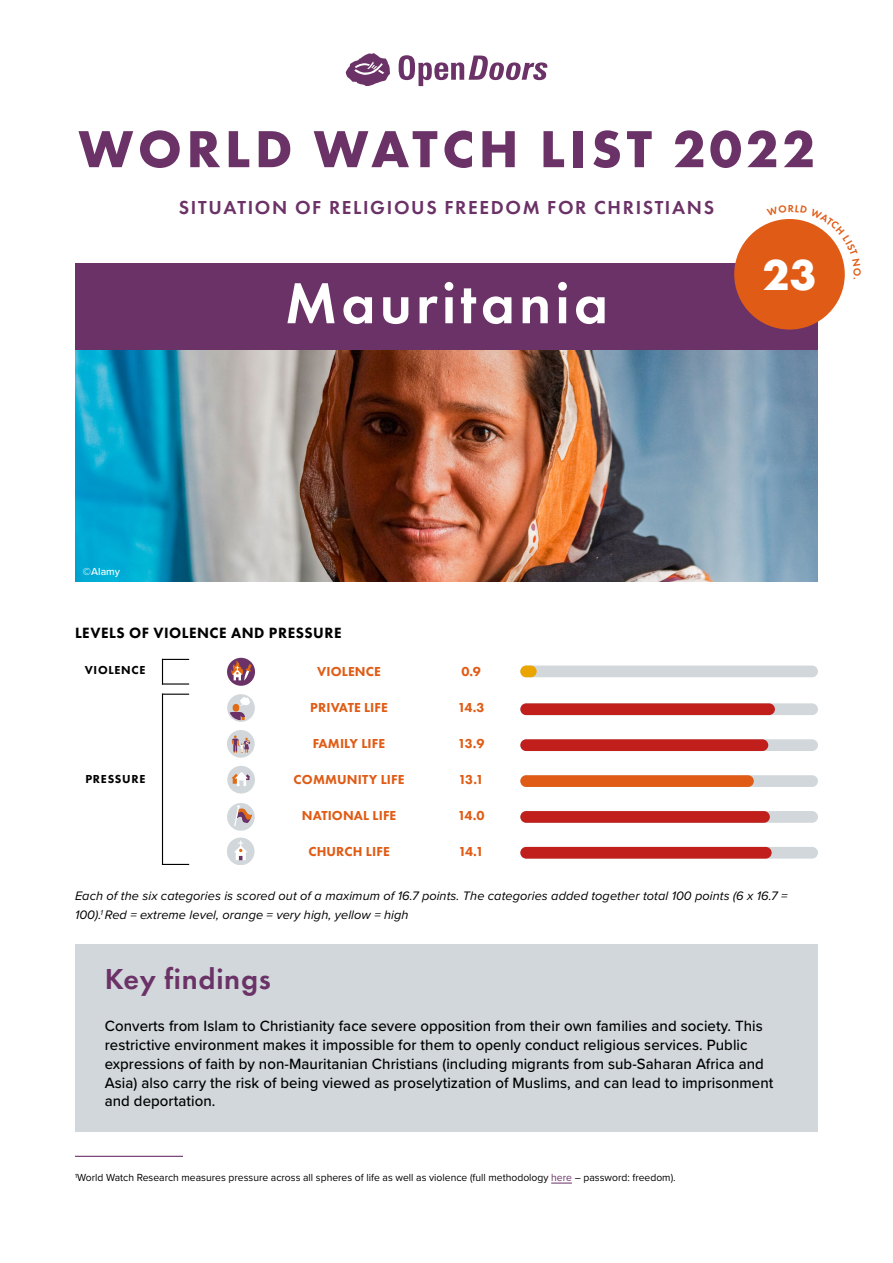
<style>
.page{position:relative;width:893px;height:1263px;background:#fff}
.page>*{position:absolute;margin:0;border:0;box-sizing:border-box;transform-origin:0 0}
.t1{font:600 60px "Futura PT";letter-spacing:.07em;color:#fff}
.t2{font:700 54px "Futura PT";letter-spacing:.085em;color:#6b3267}
.t3{font:700 45px "Futura PT";color:#fff}
.t4{font:600 30px "Futura PT";letter-spacing:.025em;color:#6b3267}
.t5{font:600 19.5px "Futura PT";letter-spacing:.085em;color:#6b3267}
.t6{font:500 15.45px/18.8px "Proxima Nova";letter-spacing:.005em;color:#000}
.t7{font:800 15.45px "Futura PT";letter-spacing:.035em;color:#000}
.t8{font:800 13.5px "Futura PT";letter-spacing:.01em;color:#e05c16}
.t9{font:italic 12.75px/18.8px "Proxima Nova";letter-spacing:.005em;color:#000}
.t10{font:800 12px "Futura PT";letter-spacing:.06em;color:#000}
.t11{font:10.65px "Proxima Nova";color:#000}
.t12{font:500 10.5px "Proxima Nova";letter-spacing:.005em;color:#fff}
.s1{color:#6b3267}
</style>
<div class="page">
<div style="left:520px;top:847px;width:298px;height:12px;background:#d1d7da;border-radius:6px"></div>
<div style="left:520px;top:847px;width:252px;height:12px;background:#c01f1c;border-radius:6px"></div>
<div style="left:520px;top:739px;width:298px;height:12px;background:#d1d7da;border-radius:6px"></div>
<div style="left:520px;top:739px;width:248px;height:12px;background:#c01f1c;border-radius:6px"></div>
<div style="left:520px;top:703px;width:298px;height:12px;background:#d1d7da;border-radius:6px"></div>
<div style="left:520px;top:703px;width:255px;height:12px;background:#c01f1c;border-radius:6px"></div>
<div style="left:520px;top:665px;width:298px;height:12px;background:#d1d7da;border-radius:6px"></div>
<div style="left:520px;top:775px;width:298px;height:12px;background:#d1d7da;border-radius:6px"></div>
<div style="left:520px;top:811px;width:298px;height:12px;background:#d1d7da;border-radius:6px"></div>
<div style="left:520px;top:811px;width:250px;height:12px;background:#c01f1c;border-radius:6px"></div>
<div style="left:520px;top:775px;width:234px;height:12px;background:#e05c16;border-radius:6px"></div>
<div style="left:520px;top:665px;width:17px;height:12px;background:#eba500;border-radius:6px"></div>
<div style="left:75px;top:944px;width:743px;height:188px;background:#d1d7da"></div>
<hr style="left:75px;top:1156px;width:108px;height:1px;background:#6b3267">
<svg style="left:551px;top:1183px;width:21px;height:1px"></svg>
<svg style="left:345px;top:53px;width:45px;height:33px"></svg>
<svg style="left:399px;top:55px;width:148px;height:31px"></svg>
<img style="left:75px;top:349px;width:743px;height:232px">
<div style="left:75px;top:263px;width:743px;height:86px;background:#6b3267"></div>
<svg style="left:163px;top:694px;width:26px;height:1px"></svg>
<svg style="left:163px;top:864px;width:26px;height:1px"></svg>
<hr style="left:162px;top:694px;width:1px;height:171px;background:#000">
<svg style="left:162px;top:659px;width:27px;height:26px"></svg>
<div style="left:734px;top:219px;width:111px;height:111px;background:#e05c16;border-radius:50%"></div>
<svg style="left:227px;top:658px;width:28px;height:28px"></svg>
<svg style="left:230px;top:660px;width:22px;height:20px"></svg>
<div style="left:227px;top:803px;width:28px;height:27px;background:#d1d7da;border-radius:50%"></div>
<svg style="left:234px;top:805px;width:18px;height:21px"></svg>
<div style="left:227px;top:837px;width:28px;height:28px;background:#d1d7da;border-radius:50%"></div>
<svg style="left:234px;top:840px;width:13px;height:20px"></svg>
<div style="left:227px;top:694px;width:28px;height:28px;background:#d1d7da;border-radius:50%"></div>
<svg style="left:240px;top:697px;width:10px;height:9px"></svg>
<div style="left:233px;top:704px;width:6px;height:7px;background:#e06b13;border-radius:3px"></div>
<svg style="left:230px;top:712px;width:15px;height:8px"></svg>
<div style="left:227px;top:730px;width:28px;height:27px;background:#d1d7da;border-radius:50%"></div>
<svg style="left:232px;top:735px;width:18px;height:18px"></svg>
<div style="left:227px;top:766px;width:28px;height:27px;background:#d1d7da;border-radius:50%"></div>
<svg style="left:231px;top:772px;width:19px;height:14px"></svg>
<svg style="left:766px;top:219px;width:79px;height:60px"></svg>
<h2 class="t2" style="left:78px;top:114px;width:738px">WORLD WATCH LIST 2022</h2>
<p class="t5" style="left:179px;top:195px;width:537px">SITUATION OF RELIGIOUS FREEDOM FOR CHRISTIANS</p>
<p class="t12" style="left:83px;top:564px;width:39px">©Alamy</p>
<h1 class="t1" style="left:285px;top:266px;width:325px">Mauritania</h1>
<p class="t7" style="left:75px;top:623px;width:268px">LEVELS OF VIOLENCE AND PRESSURE</p>
<p class="t10" style="left:85px;top:662px;width:62px">VIOLENCE</p>
<p class="t10" style="left:85px;top:771px;width:62px">PRESSURE</p>
<p class="t8" style="left:317px;top:663px;width:65px">VIOLENCE</p>
<p class="t8" style="left:310px;top:699px;width:79px">PRIVATE LIFE</p>
<p class="t8" style="left:313px;top:735px;width:74px">FAMILY LIFE</p>
<p class="t8" style="left:294px;top:771px;width:112px">COMMUNITY LIFE</p>
<p class="t8" style="left:302px;top:807px;width:96px">NATIONAL LIFE</p>
<p class="t8" style="left:308px;top:843px;width:83px">CHURCH LIFE</p>
<p class="t8" style="left:461px;top:663px;width:21px">0.9</p>
<p class="t8" style="left:458px;top:699px;width:28px">14.3</p>
<p class="t8" style="left:458px;top:735px;width:28px">13.9</p>
<p class="t8" style="left:458px;top:771px;width:27px">13.1</p>
<p class="t8" style="left:458px;top:807px;width:28px">14.0</p>
<p class="t8" style="left:458px;top:843px;width:27px">14.1</p>
<h3 class="t3" style="left:762px;top:246px;width:55px">23</h3>
<p class="t9" style="left:75px;top:886px;width:714px">Each of the six categories is scored out of a maximum of 16.7 points. The categories added together total 100 points (6 x 16.7 =<br>100).<sup>1</sup> Red = extreme level, orange = very high, yellow = high</p>
<h3 class="t4" style="left:105px;top:960px;width:168px">Key findings</h3>
<p class="t6" style="left:105px;top:1016px;width:670px">Converts from Islam to Christianity face severe opposition from their own families and society. This restrictive environment makes it impossible for them to openly conduct religious services. Public expressions of faith by non-Mauritanian Christians (including migrants from sub-Saharan Africa and Asia) also carry the risk of being viewed as proselytization of Muslims, and can lead to imprisonment and deportation.</p>
<p class="t11" style="left:75px;top:1170px;width:602px"><sup>1</sup>World Watch Research measures pressure across all spheres of life as well as violence (full methodology <span class="s1">here</span> – password: freedom).</p>
</div>
